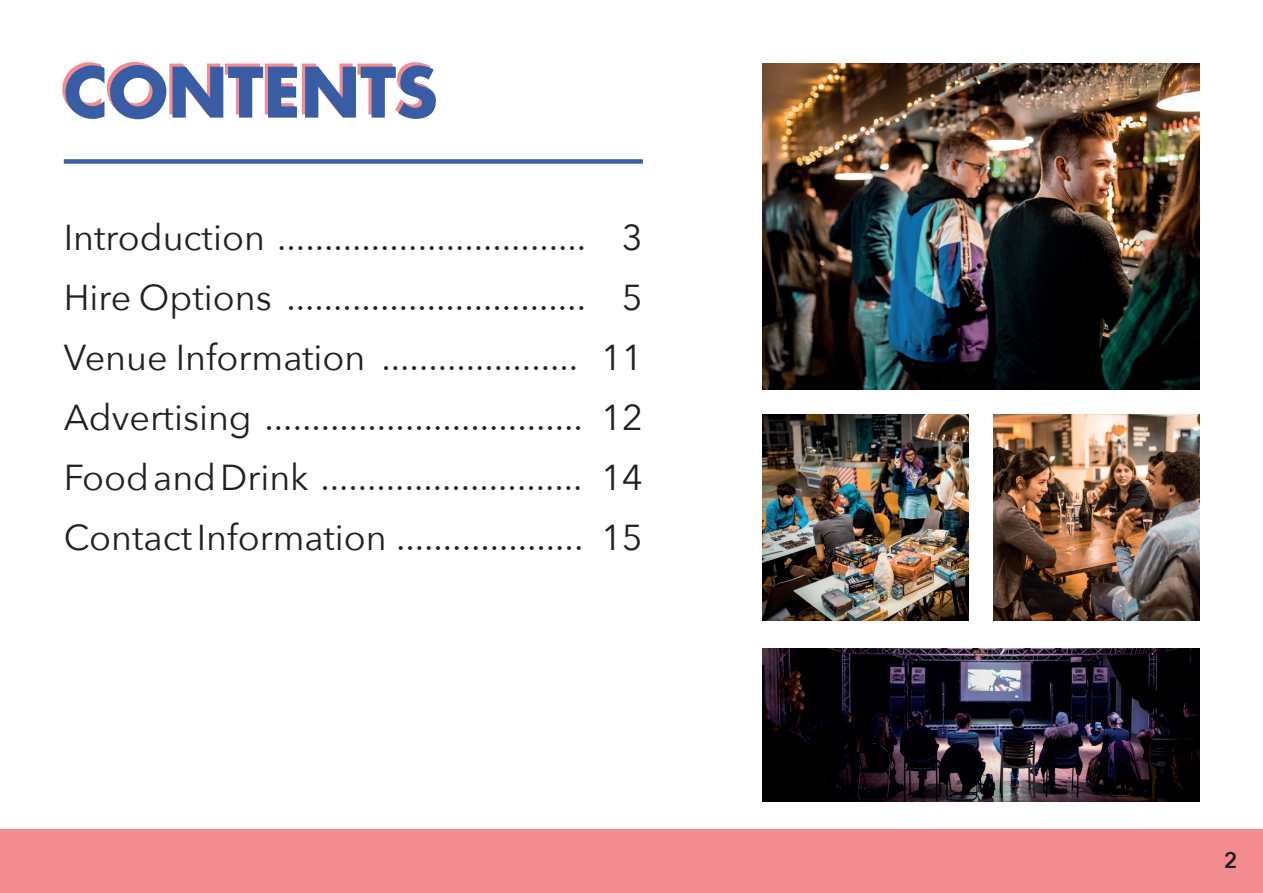
<style>
.page{position:relative;width:1263px;height:893px;background:#fff}
.page>*{position:absolute;margin:0;border:0;box-sizing:border-box;transform-origin:0 0}
.t1{font:700 67.5px "Futura";color:#395da5}
.t2{font:36px/60px "Avenir Next";color:#1e2224;text-align:justify}
.t3{font:600 22.5px "Avenir Next";color:#231f20}
</style>
<div class="page">
<div style="left:0;top:829px;width:1263px;height:64px;background:#f28c90"></div>
<img style="left:762px;top:64px;width:437px;height:325px">
<img style="left:762px;top:415px;width:206px;height:206px">
<img style="left:762px;top:648px;width:437px;height:154px">
<img style="left:993px;top:415px;width:206px;height:206px">
<div style="left:64px;top:159px;width:579px;height:5px;background:#3c5da0"></div>
<h1 class="t1" style="left:64px;top:47px;width:376px">CONTENTS</h1>
<p class="t2" style="left:64px;top:206px;width:581px">Introduction ................................. 3<br>Hire Options ................................ 5<br>Venue Information ..................... 11<br>Advertising .................................. 12<br>Food and Drink ............................ 14<br>Contact Information .................... 15</p>
<p class="t3" style="left:1224px;top:841px;width:15px">2</p>
</div>
